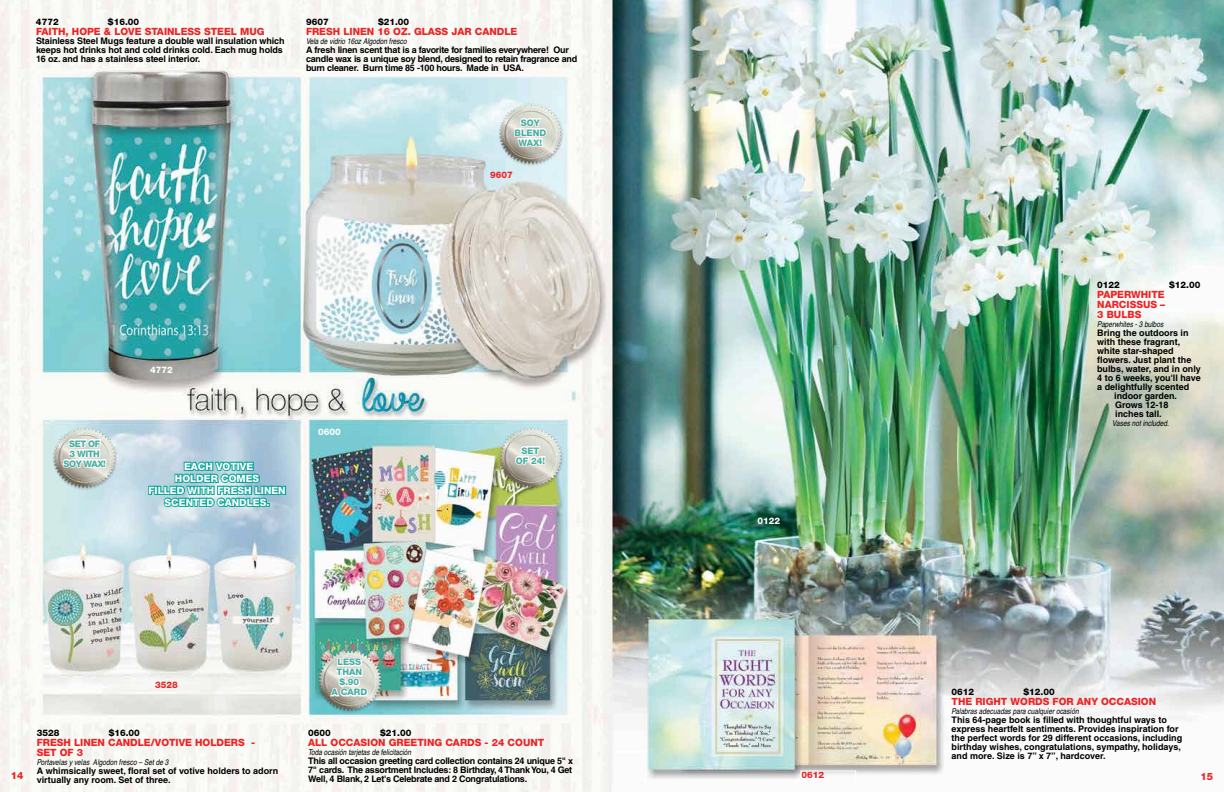
<style>
.page{position:relative;width:1224px;height:792px;background:#fff}
.page>*{position:absolute;margin:0;border:0;box-sizing:border-box;transform-origin:0 0}
.t1{font:800 10px/10px "Helvetica Neue";color:#ed2324;text-align:justify}
.t2{font:800 10px/12px "Helvetica Neue";color:#fffefe;text-align:center}
.t3{font:700 9px/9px "Helvetica";color:#000}
.t4{font:700 9px/9px "Helvetica";letter-spacing:-.025em;color:#000}
.t5{font:800 9px "Helvetica Neue";color:#000}
.t6{font:800 9px/10px "Helvetica Neue";color:#49aea0;text-align:center}
.t7{font:800 9px/10px "Helvetica Neue";letter-spacing:-.05em;color:#49aea0;text-align:center}
.t8{font:800 9px "Helvetica Neue";color:#fffefe}
.t9{font:800 9px "Helvetica Neue";color:#ea2224}
.t10{font:800 9px "Helvetica Neue";color:#ed2324}
.t11{font:italic condensed 8px "Helvetica";color:#000}
</style>
<div class="page">
<img style="left:0;top:0;width:1224px;height:792px">
<img style="left:301px;top:635px;width:98px;height:91px">
<svg style="left:329px;top:657px;width:40px;height:41px"></svg>
<img style="left:36px;top:412px;width:97px;height:91px">
<svg style="left:62px;top:432px;width:46px;height:54px"></svg>
<img style="left:482px;top:412px;width:98px;height:91px">
<svg style="left:514px;top:445px;width:33px;height:21px"></svg>
<svg style="left:147px;top:452px;width:140px;height:61px;background:#72bfc3"></svg>
<img style="left:482px;top:88px;width:98px;height:91px">
<svg style="left:513px;top:116px;width:35px;height:49px"></svg>
<div style="left:800px;top:770px;width:56px;height:17px;border:1px solid #fffefe"></div>
<p class="t5" style="left:36px;top:16px;width:24px">4772</p>
<p class="t5" style="left:108px;top:16px;width:33px">$16.00</p>
<p class="t1" style="left:36px;top:26px;width:230px">FAITH, HOPE &amp; LOVE STAINLESS STEEL MUG</p>
<p class="t3" style="left:36px;top:36px;width:250px">Stainless Steel Mugs feature a double wall insulation which keeps hot drinks hot and cold drinks cold. Each mug holds<br>16 oz. and has a stainless steel interior.</p>
<p class="t5" style="left:306px;top:16px;width:24px">9607</p>
<p class="t5" style="left:378px;top:16px;width:33px">$21.00</p>
<p class="t1" style="left:306px;top:26px;width:213px">FRESH LINEN 16 OZ. GLASS JAR CANDLE</p>
<p class="t11" style="left:306px;top:36px;width:102px">Vela de vidrio 16oz Algodon fresco</p>
<p class="t4" style="left:306px;top:45px;width:273px">A fresh linen scent that is a favorite for families everywhere! Our candle wax is a unique soy blend, designed to retain fragrance and burn cleaner. Burn time 85 -100 hours. Made in USA.</p>
<p class="t6" style="left:515px;top:117px;width:33px">SOY<br>BLEND<br>WAX!</p>
<p class="t10" style="left:490px;top:170px;width:24px">9607</p>
<p class="t8" style="left:150px;top:364px;width:24px">4772</p>
<p class="t8" style="left:318px;top:426px;width:24px">0600</p>
<p class="t7" style="left:64px;top:438px;width:44px">SET OF<br>3 WITH<br>SOY WAX!</p>
<p class="t6" style="left:516px;top:445px;width:31px">SET<br>OF 24!</p>
<p class="t2" style="left:149px;top:460px;width:139px">EACH VOTIVE<br>HOLDER COMES<br>FILLED WITH FRESH LINEN<br>SCENTED CANDLES.</p>
<p class="t8" style="left:757px;top:515px;width:24px">0122</p>
<p class="t5" style="left:1097px;top:279px;width:24px">0122</p>
<p class="t5" style="left:1169px;top:279px;width:33px">$12.00</p>
<p class="t1" style="left:1097px;top:289px;width:69px">PAPERWHITE NARCISSUS – 3 BULBS</p>
<p class="t11" style="left:1097px;top:319px;width:68px">Paperwhites - 3 bulbos</p>
<p class="t3" style="left:1097px;top:328px;width:93px">Bring the outdoors in</p>
<p class="t3" style="left:1097px;top:337px;width:84px">with these fragrant,</p>
<p class="t3" style="left:1097px;top:346px;width:78px">white star-shaped</p>
<p class="t3" style="left:1097px;top:355px;width:96px">flowers. Just plant the</p>
<p class="t3" style="left:1097px;top:364px;width:105px">bulbs, water, and in only</p>
<p class="t3" style="left:1097px;top:373px;width:105px">4 to 6 weeks, you'll have</p>
<p class="t3" style="left:1097px;top:382px;width:93px">a delightfully scented</p>
<p class="t3" style="left:1114px;top:391px;width:64px">indoor garden.</p>
<p class="t3" style="left:1115px;top:400px;width:55px">Grows 12-18</p>
<p class="t3" style="left:1115px;top:409px;width:48px">inches tall.</p>
<p class="t11" style="left:1112px;top:418px;width:58px">Vases not included.</p>
<p class="t6" style="left:332px;top:657px;width:37px">LESS<br>THAN $.90<br>A CARD</p>
<p class="t9" style="left:155px;top:679px;width:24px">3528</p>
<p class="t5" style="left:952px;top:686px;width:24px">0612</p>
<p class="t5" style="left:1024px;top:686px;width:33px">$12.00</p>
<p class="t1" style="left:952px;top:696px;width:206px">THE RIGHT WORDS FOR ANY OCCASION</p>
<p class="t11" style="left:952px;top:706px;width:129px">Palabras adecuadas para cualquier ocasión</p>
<p class="t3" style="left:952px;top:715px;width:232px">This 64-page book is filled with thoughtful ways to express heartfelt sentiments. Provides inspiration for the perfect words for 29 different occasions, including birthday wishes, congratulations, sympathy, holidays, and more. Size is 7” x 7”, hardcover.</p>
<p class="t5" style="left:308px;top:727px;width:24px">0600</p>
<p class="t5" style="left:380px;top:727px;width:33px">$21.00</p>
<p class="t1" style="left:308px;top:737px;width:238px">ALL OCCASION GREETING CARDS - 24 COUNT</p>
<p class="t11" style="left:308px;top:747px;width:105px">Toda ocasión tarjetas de felicitación</p>
<p class="t3" style="left:308px;top:756px;width:267px;text-align:justify">This all occasion greeting card collection contains 24 unique 5" x 7" cards. The assortment Includes: 8 Birthday, 4 Thank You, 4 Get Well, 4 Blank, 2 Let's Celebrate and 2 Congratulations.</p>
<p class="t5" style="left:37px;top:727px;width:24px">3528</p>
<p class="t5" style="left:109px;top:727px;width:33px">$16.00</p>
<p class="t1" style="left:37px;top:737px;width:220px">FRESH LINEN CANDLE/VOTIVE HOLDERS -<br>SET OF 3</p>
<p class="t11" style="left:37px;top:757px;width:133px">Portavelas y velas Algodon fresco – Set de 3</p>
<p class="t3" style="left:37px;top:766px;width:243px">A whimsically sweet, floral set of votive holders to adorn virtually any room. Set of three.</p>
<p class="t9" style="left:802px;top:770px;width:24px">0612</p>
<p class="t1" style="left:11px;top:771px;width:14px">14</p>
<p class="t1" style="left:1200px;top:771px;width:14px">15</p>
</div>
